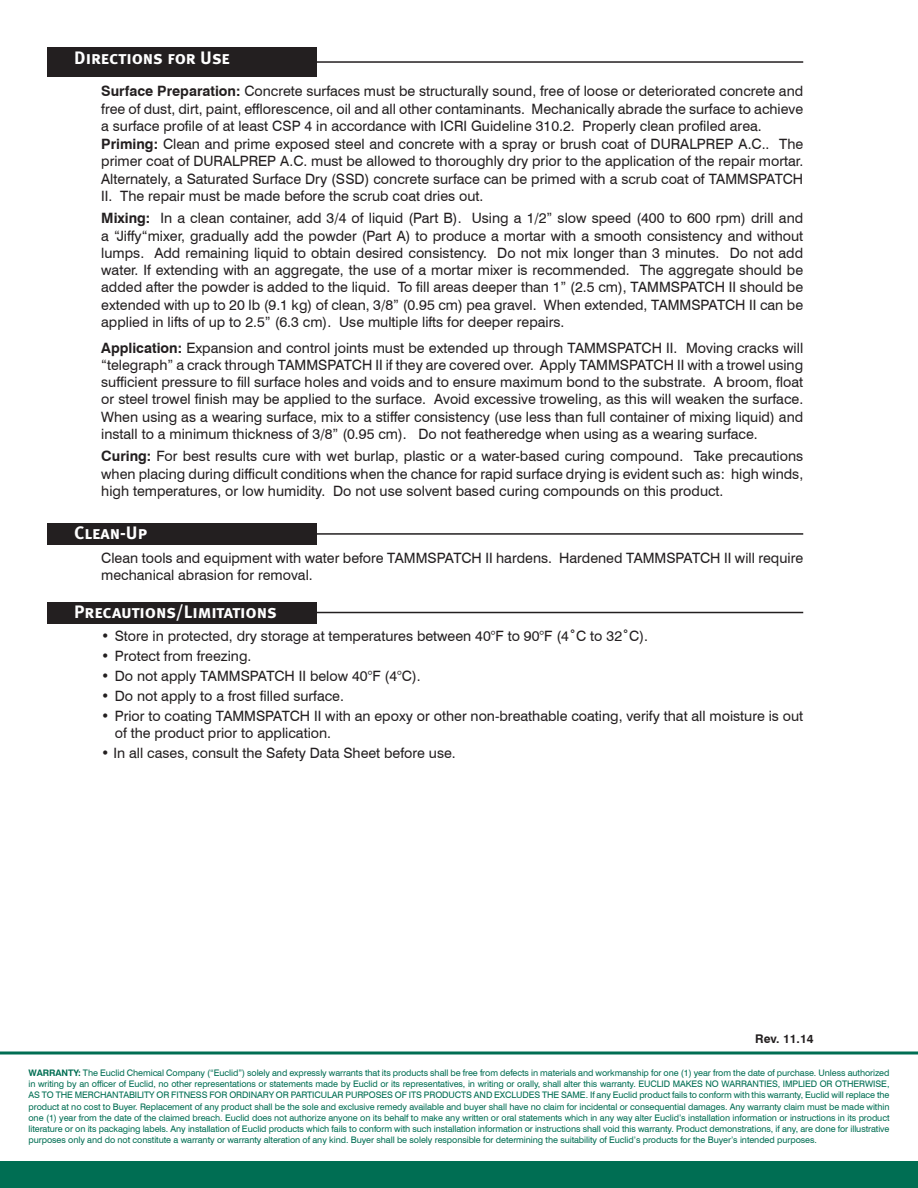
<style>
.page{position:relative;width:918px;height:1188px;background:#fff}
.page>*{position:absolute;margin:0;border:0;box-sizing:border-box;transform-origin:0 0}
.SubHeading{font:18px "Meta Bold Caps";letter-spacing:-.005em;color:#fff}
.Body_Copy{font:14.25px/17.2px "Swiss 721 BT";color:#231f20;text-align:justify}
.Bullet_Copy{font:14.25px/17.2px "Swiss 721 BT";color:#231f20}
.Bullet_Copy-2{font:700 12px "Swiss 721 BT";color:#231f20}
.t1{font:9px/11.2px "Swiss 721 BT";letter-spacing:-.01em;color:#006e53;text-align:justify}
.s1{font-weight:700}
</style>
<div class="page">
<div style="left:0;top:1161px;width:918px;height:27px;background:#006e53"></div>
<hr style="left:0;top:1052px;width:918px;height:2px;background:#006e53">
<div style="left:47px;top:523px;width:270px;height:22px;background:#231f20"></div>
<hr style="left:306px;top:533px;width:497px;height:2px;background:#231f20">
<div style="left:47px;top:602px;width:270px;height:21px;background:#231f20"></div>
<hr style="left:306px;top:612px;width:497px;height:1px;background:#231f20">
<div style="left:47px;top:47px;width:270px;height:29px;background:#231f20"></div>
<hr style="left:306px;top:61px;width:497px;height:2px;background:#231f20">
<p class="SubHeading" style="left:74px;top:47px;width:157px">Directions for Use</p>
<p class="Body_Copy" style="left:101px;top:82px;width:704px"><span class="s1">Surface Preparation:</span> Concrete surfaces must be structurally sound, free of loose or deteriorated concrete and free of dust, dirt, paint, efflorescence, oil and all other contaminants. Mechanically abrade the surface to achieve a surface profile of at least CSP 4 in accordance with ICRI Guideline 310.2. Properly clean profiled area.</p>
<p class="Body_Copy" style="left:101px;top:135px;width:704px"><span class="s1">Priming:</span> Clean and prime exposed steel and concrete with a spray or brush coat of DURALPREP A.C.. The primer coat of DURALPREP A.C. must be allowed to thoroughly dry prior to the application of the repair mortar.<br>Alternately, a Saturated Surface Dry (SSD) concrete surface can be primed with a scrub coat of TAMMSPATCH II. The repair must be made before the scrub coat dries out.</p>
<p class="Body_Copy" style="left:101px;top:210px;width:704px"><span class="s1">Mixing:</span> In a clean container, add 3/4 of liquid (Part B). Using a 1/2” slow speed (400 to 600 rpm) drill and a “Jiffy“mixer, gradually add the powder (Part A) to produce a mortar with a smooth consistency and without lumps. Add remaining liquid to obtain desired consistency. Do not mix longer than 3 minutes. Do not add water. If extending with an aggregate, the use of a mortar mixer is recommended. The aggregate should be added after the powder is added to the liquid. To fill areas deeper than 1” (2.5 cm), TAMMSPATCH II should be extended with up to 20 lb (9.1 kg) of clean, 3/8” (0.95 cm) pea gravel. When extended, TAMMSPATCH II can be applied in lifts of up to 2.5” (6.3 cm). Use multiple lifts for deeper repairs.</p>
<p class="Body_Copy" style="left:101px;top:339px;width:704px"><span class="s1">Application:</span> Expansion and control joints must be extended up through TAMMSPATCH II. Moving cracks will “telegraph” a crack through TAMMSPATCH II if they are covered over. Apply TAMMSPATCH II with a trowel using sufficient pressure to fill surface holes and voids and to ensure maximum bond to the substrate. A broom, float or steel trowel finish may be applied to the surface. Avoid excessive troweling, as this will weaken the surface.<br>When using as a wearing surface, mix to a stiffer consistency (use less than full container of mixing liquid) and install to a minimum thickness of 3/8” (0.95 cm). Do not featheredge when using as a wearing surface.</p>
<p class="Body_Copy" style="left:101px;top:448px;width:704px"><span class="s1">Curing:</span> For best results cure with wet burlap, plastic or a water-based curing compound. Take precautions when placing during difficult conditions when the chance for rapid surface drying is evident such as: high winds, high temperatures, or low humidity. Do not use solvent based curing compounds on this product.</p>
<p class="SubHeading" style="left:74px;top:522px;width:74px">Clean-Up</p>
<p class="Body_Copy" style="left:101px;top:549px;width:703px">Clean tools and equipment with water before TAMMSPATCH II hardens. Hardened TAMMSPATCH II will require mechanical abrasion for removal.</p>
<p class="SubHeading" style="left:74px;top:601px;width:204px">Precautions/Limitations</p>
<p class="Bullet_Copy" style="left:101px;top:628px;width:548px">• Store in protected, dry storage at temperatures between 40°F to 90°F (4˚C to 32˚C).</p>
<p class="Bullet_Copy" style="left:101px;top:647px;width:152px">• Protect from freezing.</p>
<p class="Bullet_Copy" style="left:101px;top:667px;width:321px">• Do not apply TAMMSPATCH II below 40°F (4°C).</p>
<p class="Bullet_Copy" style="left:101px;top:687px;width:244px">• Do not apply to a frost filled surface.</p>
<p class="Bullet_Copy" style="left:115px;top:707px;width:690px;text-indent:-14px">• Prior to coating TAMMSPATCH II with an epoxy or other non-breathable coating, verify that all moisture is out of the product prior to application.</p>
<p class="Bullet_Copy" style="left:101px;top:745px;width:356px">• In all cases, consult the Safety Data Sheet before use.</p>
<p class="Bullet_Copy-2" style="left:755px;top:1032px;width:60px">Rev. 11.14</p>
<p class="t1" style="left:28px;top:1067px;width:863px"><span class="s1">WARRANTY:</span> The Euclid Chemical Company (“Euclid”) solely and expressly warrants that its products shall be free from defects in materials and workmanship for one (1) year from the date of purchase. Unless authorized in writing by an officer of Euclid, no other representations or statements made by Euclid or its representatives, in writing or orally, shall alter this warranty. EUCLID MAKES NO WARRANTIES, IMPLIED OR OTHERWISE, AS TO THE MERCHANTABILITY OR FITNESS FOR ORDINARY OR PARTICULAR PURPOSES OF ITS PRODUCTS AND EXCLUDES THE SAME. If any Euclid product fails to conform with this warranty, Euclid will replace the product at no cost to Buyer. Replacement of any product shall be the sole and exclusive remedy available and buyer shall have no claim for incidental or consequential damages. Any warranty claim must be made within one (1) year from the date of the claimed breach. Euclid does not authorize anyone on its behalf to make any written or oral statements which in any way alter Euclid’s installation information or instructions in its product literature or on its packaging labels. Any installation of Euclid products which fails to conform with such installation information or instructions shall void this warranty. Product demonstrations, if any, are done for illustrative purposes only and do not constitute a warranty or warranty alteration of any kind. Buyer shall be solely responsible for determining the suitability of Euclid’s products for the Buyer’s intended purposes.</p>
</div>
